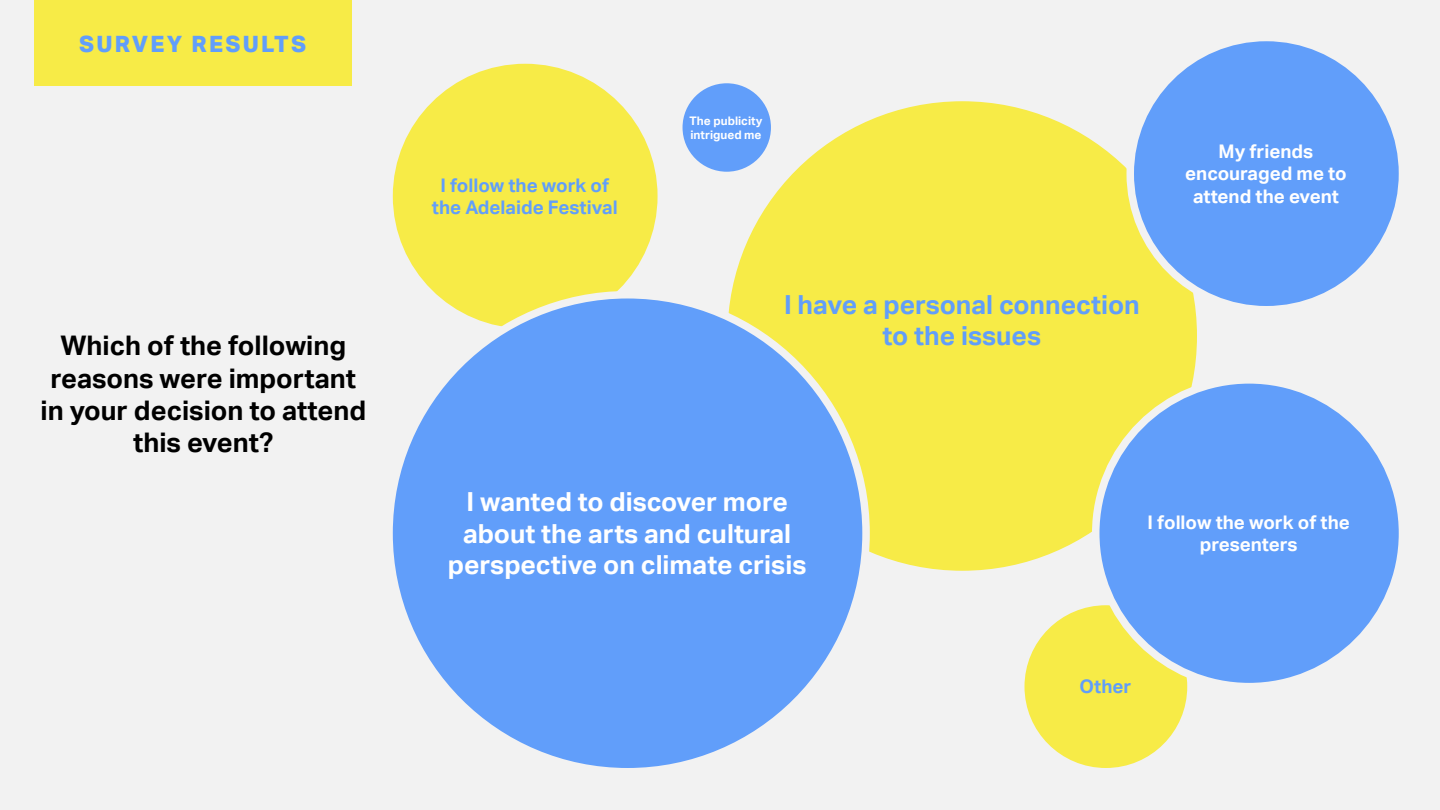
<style>
.page{position:relative;width:1440px;height:810px;background:#f2f2f2}
.page>*{position:absolute;margin:0;border:0;box-sizing:border-box;transform-origin:0 0}
.t1{font:700 27px/32.4px "Aktiv Grotesk";color:#000;text-align:center}
.t2{font:700 26.25px/31.5px "Aktiv Grotesk";color:#fff;text-align:center}
.t3{font:700 26.25px/31.5px "Aktiv Grotesk";color:#619efa;text-align:center}
.t4{font:800 22.5px "Aktiv Grotesk";letter-spacing:.1em;color:#619efa}
.t5{font:700 18.75px/22.5px "Aktiv Grotesk";color:#fff;text-align:center}
.t6{font:700 18.75px/22.5px "Aktiv Grotesk";color:#619efa;text-align:center}
.t7{font:700 11.77px/14.2px "Aktiv Grotesk";color:#fff}
</style>
<div class="page">
<div style="left:1021px;top:602px;width:170px;height:170px;background:#f7eb47;border-radius:50%"></div>
<div style="left:1017px;top:598px;width:178px;height:178px;border:8px solid #f2f2f2;border-radius:50%"></div>
<div style="left:389px;top:60px;width:272px;height:272px;background:#f7eb47;border-radius:50%"></div>
<div style="left:385px;top:56px;width:280px;height:280px;border:8px solid #f2f2f2;border-radius:50%"></div>
<div style="left:683px;top:83px;width:88px;height:89px;background:#619efa;border-radius:50%"></div>
<div style="left:724px;top:98px;width:477px;height:476px;background:#f7eb47;border-radius:50%"></div>
<div style="left:1130px;top:38px;width:272px;height:272px;background:#619efa;border-radius:50%"></div>
<div style="left:1126px;top:34px;width:280px;height:280px;border:8px solid #f2f2f2;border-radius:50%"></div>
<div style="left:1096px;top:380px;width:306px;height:307px;background:#619efa;border-radius:50%"></div>
<div style="left:1092px;top:376px;width:314px;height:314px;border:8px solid #f2f2f2;border-radius:50%"></div>
<div style="left:389px;top:295px;width:477px;height:477px;background:#619efa;border-radius:50%"></div>
<div style="left:34px;top:0;width:318px;height:86px;background:#f7eb47"></div>
<p class="t4" style="left:79px;top:31px;width:228px">SURVEY RESULTS</p>
<p class="t1" style="left:40px;top:330px;width:327px">Which of the following reasons were important in your decision to attend this event?</p>
<p class="t6" style="left:432px;top:174px;width:187px">I follow the work of the Adelaide Festival</p>
<p class="t7" style="left:690px;top:113px;width:74px">The publicity intrigued me</p>
<p class="t3" style="left:784px;top:289px;width:357px">I have a personal connection to the issues</p>
<p class="t5" style="left:1185px;top:140px;width:163px">My friends encouraged me to attend the event</p>
<p class="t2" style="left:448px;top:486px;width:360px">I wanted to discover more about the arts and cultural perspective on climate crisis</p>
<p class="t5" style="left:1148px;top:511px;width:204px">I follow the work of the presenters</p>
<p class="t6" style="left:1080px;top:676px;width:53px">Other</p>
</div>
